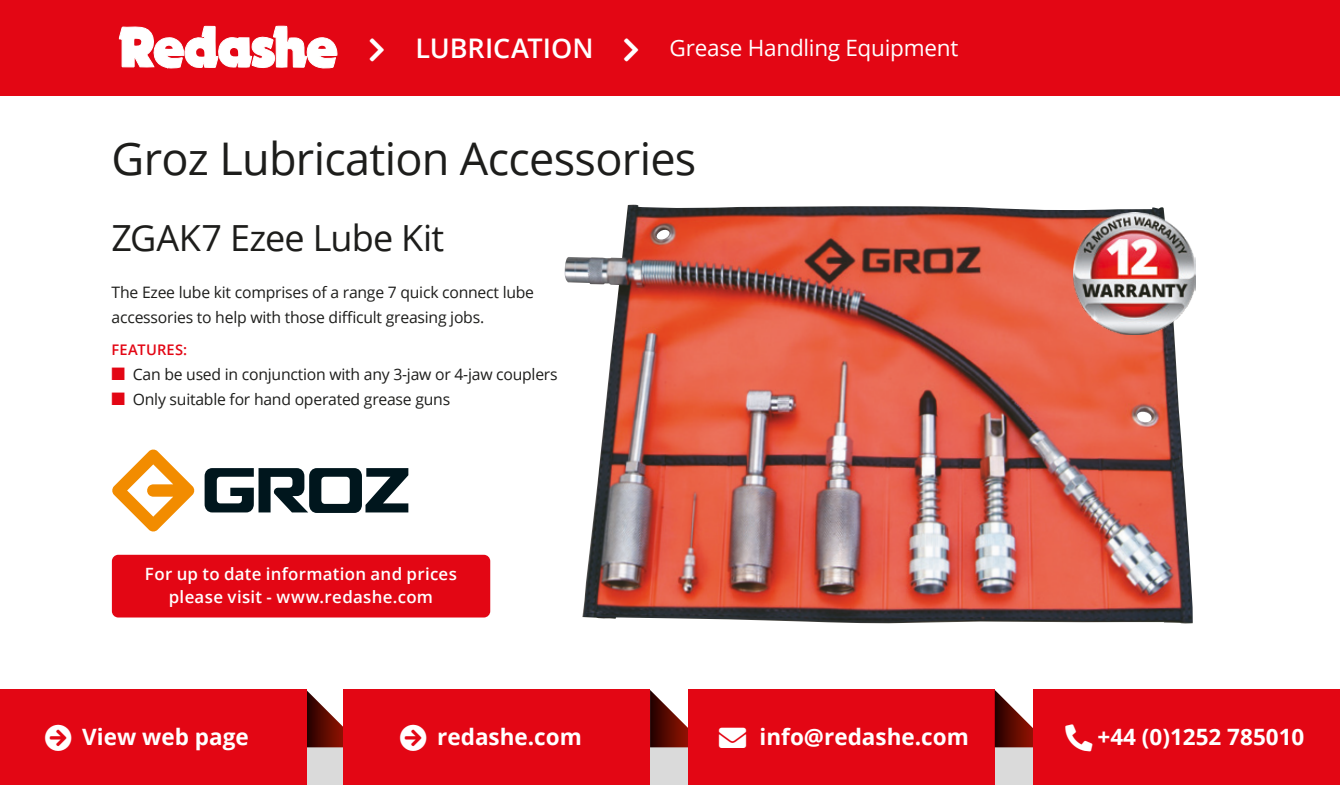
<style>
.page{position:relative;width:1340px;height:785px;background:#fff}
.page>*{position:absolute;margin:0;border:0;box-sizing:border-box;transform-origin:0 0}
.t1{font:45px "Open Sans";letter-spacing:-.015em;color:#1d1d1b}
.t2{font:36px "Open Sans";letter-spacing:-.02em;color:#1d1d1b}
.t3{font:600 27px "Open Sans";color:#fff}
.t4{font:27px "Font Awesome 5 Free Solid";color:#fff}
.t5{font:700 22.5px "Open Sans";color:#fff}
.t6{font:22.5px "Open Sans";letter-spacing:-.01em;color:#fff}
.t7{font:600 16.88px "Open Sans";letter-spacing:.02em;color:#fff}
.t8{font:15.75px/24.8px "Open Sans";letter-spacing:-.015em;color:#1d1d1b}
.t9{font:600 14.62px "Open Sans";letter-spacing:.015em;color:#e30614}
.s1{color:#e30614}
</style>
<div class="page">
<div style="left:0;top:0;width:1339px;height:96px;background:#e30614"></div>
<svg style="left:118px;top:25px;width:220px;height:44px"></svg>
<div style="left:0;top:747px;width:1339px;height:37px;background:#dadada"></div>
<svg style="left:306px;top:689px;width:38px;height:58px"></svg>
<div style="left:344px;top:689px;width:306px;height:95px;background:#e30614"></div>
<svg style="left:650px;top:690px;width:38px;height:57px"></svg>
<div style="left:688px;top:689px;width:306px;height:95px;background:#e30614"></div>
<svg style="left:994px;top:689px;width:39px;height:58px"></svg>
<div style="left:1033px;top:689px;width:306px;height:95px;background:#e30614"></div>
<div style="left:0;top:689px;width:306px;height:95px;background:#e30614"></div>
<img style="left:564px;top:205px;width:628px;height:419px">
<div style="left:112px;top:554px;width:378px;height:63px;background:#e30614;border-radius:6px"></div>
<svg style="left:205px;top:468px;width:203px;height:45px"></svg>
<svg style="left:112px;top:449px;width:83px;height:83px"></svg>
<img style="left:1073px;top:212px;width:122px;height:122px">
<h3 class="t3" style="left:415px;top:30px;width:179px">LUBRICATION</h3>
<p class="t6" style="left:669px;top:33px;width:290px">Grease Handling Equipment</p>
<p class="t1" style="left:112px;top:128px;width:586px">Groz Lubrication Accessories</p>
<p class="t2" style="left:112px;top:213px;width:334px">ZGAK7 Ezee Lube Kit</p>
<p class="t8" style="left:112px;top:279px;width:424px">The Ezee lube kit comprises of a range 7 quick connect lube accessories to help with those difficult greasing jobs.</p>
<p class="t9" style="left:112px;top:340px;width:77px">FEATURES:</p>
<p class="t8" style="left:112px;top:361px;width:447px"><span class="s1">■</span> Can be used in conjunction with any 3-jaw or 4-jaw couplers</p>
<p class="t8" style="left:112px;top:386px;width:340px"><span class="s1">■</span> Only suitable for hand operated grease guns</p>
<p class="t7" style="left:145px;top:562px;width:313px">For up to date information and prices</p>
<p class="t7" style="left:169px;top:585px;width:266px">please visit - www.redashe.com</p>
<p class="t4" style="left:45px;top:724px;width:28px">□●▼</p>
<p class="t5" style="left:82px;top:721px;width:168px">View web page</p>
<h3 class="t5" style="left:400px;top:721px;width:184px">□●▼ redashe.com</h3>
<h3 class="t5" style="left:719px;top:721px;width:251px">■❖●□ info@redashe.com</h3>
<h3 class="t5" style="left:1097px;top:721px;width:208px">+44 (0)1252 785010</h3>
</div>
